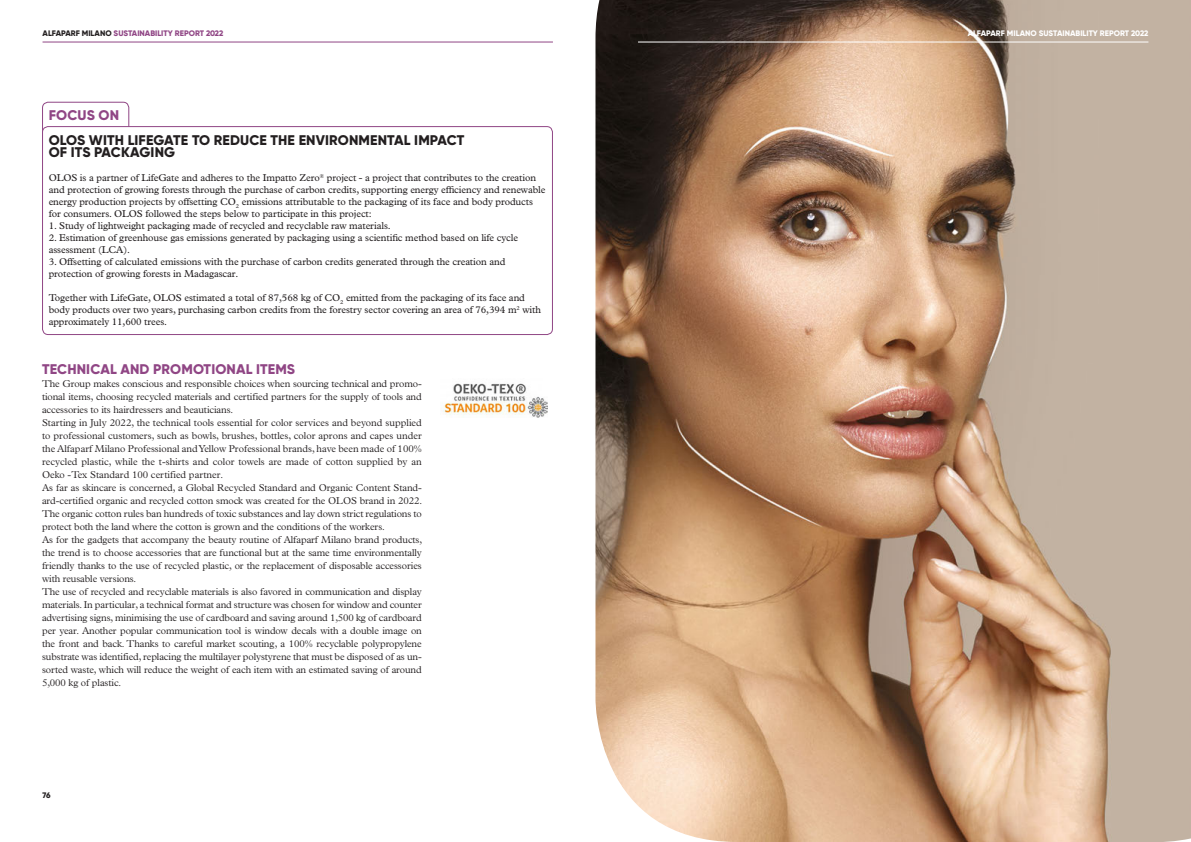
<style>
.page{position:relative;width:1191px;height:842px;background:#fff}
.page>*{position:absolute;margin:0;border:0;box-sizing:border-box;transform-origin:0 0}
.t1{font:800 14px "Gilroy";letter-spacing:.01em;color:#231f20}
.t2{font:800 14px "Gilroy";letter-spacing:.01em;color:#904685}
.t3{font:300 10px/13px "Plantin Std";letter-spacing:-.01em;color:#231f20;text-align:justify}
.t4{font:10px/12px "Plantin Std";letter-spacing:-.01em;color:#231f20}
.t5{font:800 8px "Gilroy";color:#904685}
.t6{font:800 8px "Gilroy";color:#fff}
.t7{font:800 8px "Gilroy";color:#231f20}
.s1{color:#231f20}
</style>
<div class="page">
<hr style="left:43px;top:42px;width:510px;height:1px;background:#904685">
<div style="left:42px;top:102px;width:87px;height:51px;border:1px solid #904685;border-radius:6px"></div>
<div style="left:43px;top:127px;width:509px;height:207px;background:#fff;border-radius:6px"></div>
<div style="left:42px;top:126px;width:511px;height:209px;border:1px solid #904685;border-radius:6px"></div>
<img style="left:441px;top:383px;width:106px;height:34px">
<img style="left:595px;top:0;width:596px;height:842px">
<hr style="left:638px;top:42px;width:510px;height:1px;background:#fff">
<p class="t5" style="left:43px;top:28px;width:182px"><span class="s1">ALFAPARF MILANO</span> SUSTAINABILITY REPORT 2022</p>
<p class="t2" style="left:49px;top:106px;width:72px">FOCUS ON</p>
<p class="t1" style="left:49px;top:131px;width:417px">OLOS WITH LIFEGATE TO REDUCE THE ENVIRONMENTAL IMPACT</p>
<p class="t1" style="left:49px;top:143px;width:128px">OF ITS PACKAGING</p>
<p class="t4" style="left:49px;top:172px;width:498px">OLOS is a partner of LifeGate and adheres to the Impatto Zero<sup>®</sup> project - a project that contributes to the creation and protection of growing forests through the purchase of carbon credits, supporting energy efficiency and renewable energy production projects by offsetting CO<sub>2</sub> emissions attributable to the packaging of its face and body products for consumers. OLOS followed the steps below to participate in this project:</p>
<p class="t4" style="left:49px;top:220px;width:343px">1. Study of lightweight packaging made of recycled and recyclable raw materials.</p>
<p class="t4" style="left:49px;top:232px;width:471px">2. Estimation of greenhouse gas emissions generated by packaging using a scientific method based on life cycle assessment (LCA).</p>
<p class="t4" style="left:49px;top:256px;width:458px">3. Offsetting of calculated emissions with the purchase of carbon credits generated through the creation and protection of growing forests in Madagascar.</p>
<p class="t4" style="left:49px;top:292px;width:494px">Together with LifeGate, OLOS estimated a total of 87,568 kg of CO<sub>2</sub> emitted from the packaging of its face and body products over two years, purchasing carbon credits from the forestry sector covering an area of 76,394 m<sup>2</sup> with approximately 11,600 trees.</p>
<p class="t2" style="left:42px;top:360px;width:254px">TECHNICAL AND PROMOTIONAL ITEMS</p>
<p class="t3" style="left:42px;top:377px;width:381px">The Group makes conscious and responsible choices when sourcing technical and promo&shy;tional items, choosing recycled materials and certified partners for the supply of tools and accessories to its hairdressers and beauticians.</p>
<p class="t3" style="left:42px;top:416px;width:381px">Starting in July 2022, the technical tools essential for color services and beyond supplied to professional customers, such as bowls, brushes, bottles, color aprons and capes under the Alfaparf Milano Professional and Yellow Professional brands, have been made of 100% recycled plastic, while the t-shirts and color towels are made of cotton supplied by an Oeko -Tex Standard 100 certified partner.</p>
<p class="t3" style="left:42px;top:481px;width:382px">As far as skincare is concerned, a Global Recycled Standard and Organic Content Stand&shy;ard-certified organic and recycled cotton smock was created for the OLOS brand in 2022.<br>The organic cotton rules ban hundreds of toxic substances and lay down strict regulations to protect both the land where the cotton is grown and the conditions of the workers.</p>
<p class="t3" style="left:42px;top:533px;width:382px">As for the gadgets that accompany the beauty routine of Alfaparf Milano brand products, the trend is to choose accessories that are functional but at the same time environmentally friendly thanks to the use of recycled plastic, or the replacement of disposable accessories with reusable versions.</p>
<p class="t3" style="left:42px;top:585px;width:381px">The use of recycled and recyclable materials is also favored in communication and display materials. In particular, a technical format and structure was chosen for window and counter advertising signs, minimising the use of cardboard and saving around 1,500 kg of cardboard per year. Another popular communication tool is window decals with a double image on the front and back. Thanks to careful market scouting, a 100% recyclable polypropylene substrate was identified, replacing the multilayer polystyrene that must be disposed of as un&shy;sorted waste, which will reduce the weight of each item with an estimated saving of around 5,000 kg of plastic.</p>
<p class="t7" style="left:43px;top:790px;width:9px">76</p>
<p class="t6" style="left:967px;top:28px;width:182px">ALFAPARF MILANO SUSTAINABILITY REPORT 2022</p>
</div>
